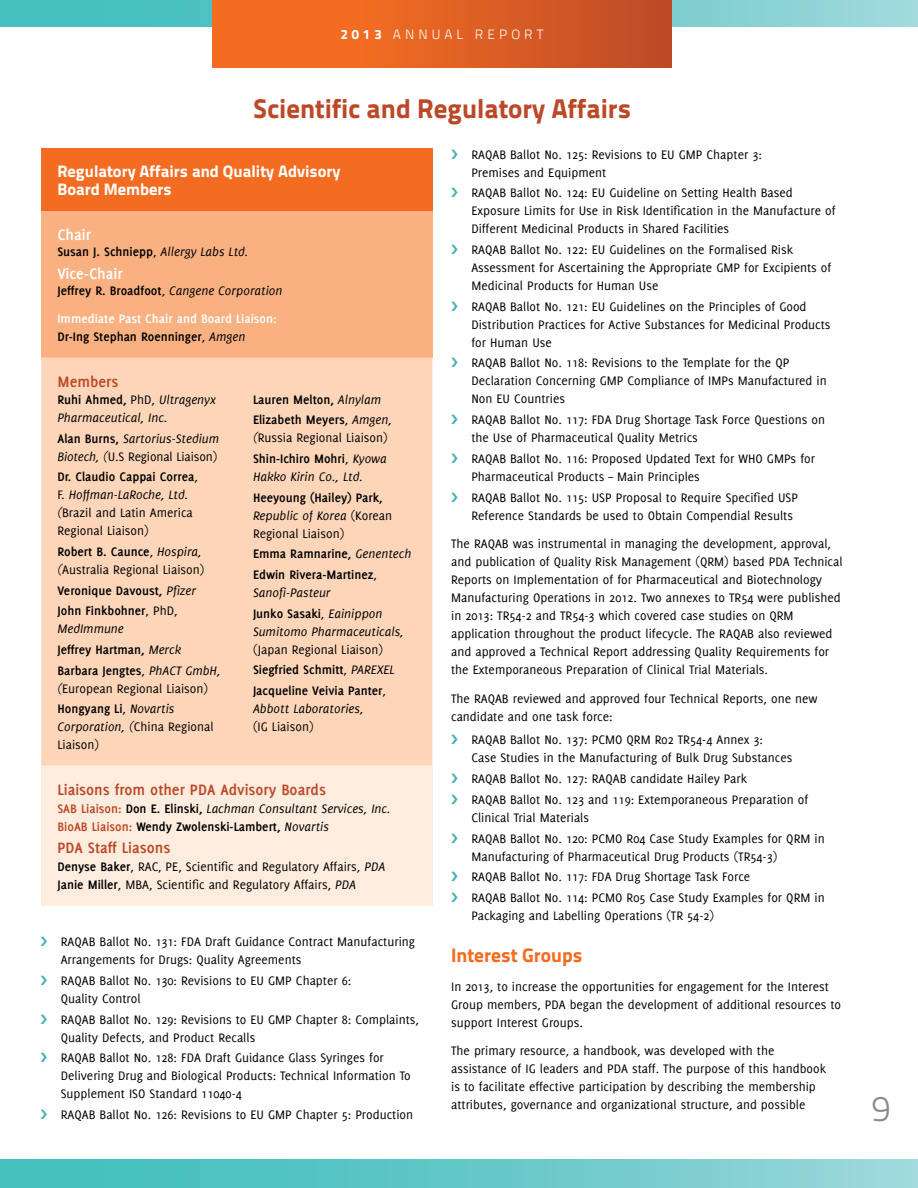
<style>
.page{position:relative;width:918px;height:1188px;background:#fff}
.page>*{position:absolute;margin:0;border:0;box-sizing:border-box;transform-origin:0 0}
.t1{font:36px "Titillium Text 14 L 250 wt";color:#8a8a8d}
.t2{font:27px "Titillium Text 14 L 999 wt";color:#bc4827}
.t3{font:19.5px "Titillium Text 14 L 999 wt";color:#f36c21}
.t4{font:700 16.5px "Delicious";color:#bc4827}
.t5{font:16.5px/18px "Titillium Text 14 L 999 wt";color:#fff}
.t6{font:700 16.5px "Delicious";color:#fff}
.t7{font:13.5px/18px "Delicious";color:#000}
.t8{font:700 13.5px/20.7px "Delicious";color:#000}
.t9{font:italic 13.5px/18px "Delicious";color:#000}
.t10{font:700 13.5px/28.8px "Delicious";color:#fff}
.t11{font:13.5px "Titillium Text 14 L 250 wt";letter-spacing:.3em;color:#fff}
.s1{font-family:"Titillium Text 14 L 999 wt"}
.s2{font-weight:400}
.s3{font-weight:400;font-style:italic}
.s4{color:#000}
.s5{font-weight:400;color:#000}
.s6{font-weight:400;font-style:italic;color:#000}
.s7{font-weight:700;font-style:normal}
.s8{font-style:normal}
.s9{font-weight:700}
.s10{font-style:italic}
.s11{font-weight:700;font-style:normal;color:#bc4827}
</style>
<div class="page">
<div style="left:0;top:1160px;width:918px;height:28px;background:linear-gradient(to right,#38bdbb,#98d6d8)"></div>
<svg style="left:0;top:0;width:918px;height:27px;background:#6dcbcc"></svg>
<div style="left:213px;top:0;width:459px;height:68px;background:linear-gradient(to right,#ff7420,#c14d27)"></div>
<div style="left:41px;top:148px;width:391px;height:63px;background:#f36c21"></div>
<div style="left:41px;top:211px;width:391px;height:147px;background:#fab182"></div>
<div style="left:41px;top:358px;width:391px;height:408px;background:#fdd6ba"></div>
<div style="left:41px;top:766px;width:391px;height:139px;background:#feecdf"></div>
<p class="t11" style="left:341px;top:26px;width:204px"><span class="s1">2013</span> ANNUAL REPORT</p>
<h2 class="t2" style="left:253px;top:92px;width:379px">Scientific and Regulatory Affairs</h2>
<p class="t5" style="left:57px;top:162px;width:284px">Regulatory Affairs and Quality Advisory<br>Board Members</p>
<p class="t6" style="left:57px;top:225px;width:35px">Chair</p>
<p class="t8" style="left:57px;top:242px;width:193px">Susan J. Schniepp<span class="s2">,</span> <span class="s3">Allergy Labs Ltd.</span></p>
<p class="t6" style="left:57px;top:264px;width:67px">Vice-Chair</p>
<p class="t10" style="left:57px;top:276px;width:227px"><span class="s4">Jeffrey R. Broadfoot</span><span class="s5">,</span> <span class="s6">Cangene Corporation<br></span>Immediate Past Chair and Board Liaison:</p>
<p class="t8" style="left:57px;top:326px;width:190px">Dr-Ing Stephan Roenninger<span class="s2">,</span> <span class="s3">Amgen</span></p>
<p class="t4" style="left:57px;top:372px;width:62px">Members</p>
<p class="t9" style="left:57px;top:391px;width:160px"><span class="s7">Ruhi Ahmed,</span> <span class="s8">PhD,</span> Ultragenyx<br>Pharmaceutical, Inc.</p>
<p class="t9" style="left:57px;top:429px;width:163px"><span class="s7">Alan Burns,</span> Sartorius-Stedium<br>Biotech, (<span class="s8">U.S Regional Liaison)</span></p>
<p class="t7" style="left:57px;top:468px;width:142px"><span class="s9">Dr. Claudio Cappai Correa</span>,<br>F. <span class="s10">Hoffman-LaRoche, Ltd. (</span>Brazil and Latin America<br>Regional Liaison)</p>
<p class="t7" style="left:57px;top:542px;width:149px"><span class="s9">Robert B. Caunce</span>, <span class="s10">Hospira, (</span>Australia Regional Liaison)</p>
<p class="t8" style="left:57px;top:580px;width:140px">Veronique Davoust, <span class="s3">Pfizer<br></span>John Finkbohner<span class="s2">, PhD,</span></p>
<p class="t8" style="left:57px;top:618px;width:165px"><span class="s3">MedImmune<br></span>Jeffrey Hartman, <span class="s3">Merck<br></span>Barbara Jengtes<span class="s2">,</span> <span class="s3">PhACT GmbH,</span></p>
<p class="t7" style="left:57px;top:678px;width:152px;line-height:20.7px"><span class="s10">(</span>European Regional Liaison)<br><span class="s9">Hongyang Li</span>, <span class="s10">Novartis</span></p>
<p class="t7" style="left:57px;top:718px;width:158px"><span class="s10">Corporation, (</span>China Regional<br>Liaison)</p>
<p class="t8" style="left:253px;top:389px;width:140px">Lauren Melton, <span class="s3">Alnylam<br></span>Elizabeth Meyers<span class="s2">,</span> <span class="s3">Amgen,</span></p>
<p class="t7" style="left:253px;top:427px;width:136px;line-height:20.7px"><span class="s10">(</span>Russia Regional Liaison)<br><span class="s9">Shin-Ichiro Mohri</span>, <span class="s10">Kyowa</span></p>
<p class="t9" style="left:253px;top:468px;width:111px">Hakko Kirin Co., Ltd.</p>
<p class="t7" style="left:253px;top:488px;width:141px"><span class="s9">Heeyoung (Hailey) Park,<br></span><span class="s10">Republic of Korea</span> (Korean<br>Regional Liaison)</p>
<p class="t8" style="left:253px;top:544px;width:160px">Emma Ramnarine, <span class="s3">Genentech<br></span>Edwin Rivera-Martinez<span class="s2">,</span></p>
<p class="t9" style="left:253px;top:582px;width:131px;line-height:20.7px">Sanofi-Pasteur<br><span class="s7">Junko Sasaki</span><span class="s8">,</span> Eainippon</p>
<p class="t9" style="left:253px;top:622px;width:152px">Sumitomo Pharmaceuticals,</p>
<p class="t8" style="left:253px;top:639px;width:143px"><span class="s2">(Japan Regional Liaison)<br></span>Siegfried Schmitt<span class="s2">,</span> <span class="s3">PAREXEL<br></span>Jacqueline Veivia Panter<span class="s2">,</span></p>
<p class="t9" style="left:253px;top:700px;width:112px">Abbott Laboratories,</p>
<p class="t7" style="left:253px;top:718px;width:62px">(IG Liaison)</p>
<p class="t4" style="left:57px;top:780px;width:270px">Liaisons from other PDA Advisory Boards</p>
<p class="t9" style="left:57px;top:799px;width:335px"><span class="s11">SAB Liaison:</span> <span class="s7">Don E. Elinski,</span> Lachman Consultant Services, Inc.<br><span class="s11">BioAB Liaison:</span> <span class="s7">Wendy Zwolenski-Lambert,</span> Novartis</p>
<p class="t4" style="left:57px;top:838px;width:114px">PDA Staff Liasons</p>
<p class="t7" style="left:57px;top:858px;width:329px"><span class="s9">Denyse Baker</span>, RAC, PE, Scientific and Regulatory Affairs, <span class="s10">PDA<br></span><span class="s9">Janie Miller</span>, MBA, Scientific and Regulatory Affairs, <span class="s10">PDA</span></p>
<p class="t7" style="left:61px;top:933px;width:356px">RAQAB Ballot No. 131: FDA Draft Guidance Contract Manufacturing<br>Arrangements for Drugs: Quality Agreements</p>
<p class="t7" style="left:61px;top:971px;width:292px">RAQAB Ballot No. 130: Revisions to EU GMP Chapter 6:<br>Quality Control</p>
<p class="t7" style="left:61px;top:1010px;width:360px">RAQAB Ballot No. 129: Revisions to EU GMP Chapter 8: Complaints,<br>Quality Defects, and Product Recalls</p>
<p class="t7" style="left:61px;top:1049px;width:352px">RAQAB Ballot No. 128: FDA Draft Guidance Glass Syringes for<br>Delivering Drug and Biological Products: Technical Information To<br>Supplement ISO Standard 11040-4</p>
<p class="t7" style="left:61px;top:1105px;width:354px">RAQAB Ballot No. 126: Revisions to EU GMP Chapter 5: Production</p>
<p class="t7" style="left:471px;top:145px;width:292px">RAQAB Ballot No. 125: Revisions to EU GMP Chapter 3:<br>Premises and Equipment</p>
<p class="t7" style="left:471px;top:184px;width:366px">RAQAB Ballot No. 124: EU Guideline on Setting Health Based<br>Exposure Limits for Use in Risk Identification in the Manufacture of<br>Different Medicinal Products in Shared Facilities</p>
<p class="t7" style="left:471px;top:241px;width:362px">RAQAB Ballot No. 122: EU Guidelines on the Formalised Risk<br>Assessment for Ascertaining the Appropriate GMP for Excipients of<br>Medicinal Products for Human Use</p>
<p class="t7" style="left:471px;top:297px;width:361px">RAQAB Ballot No. 121: EU Guidelines on the Principles of Good<br>Distribution Practices for Active Substances for Medicinal Products for Human Use</p>
<p class="t7" style="left:471px;top:354px;width:357px">RAQAB Ballot No. 118: Revisions to the Template for the QP<br>Declaration Concerning GMP Compliance of IMPs Manufactured in<br>Non EU Countries</p>
<p class="t7" style="left:471px;top:411px;width:355px">RAQAB Ballot No. 117: FDA Drug Shortage Task Force Questions on the Use of Pharmaceutical Quality Metrics</p>
<p class="t7" style="left:471px;top:449px;width:345px">RAQAB Ballot No. 116: Proposed Updated Text for WHO GMPs for<br>Pharmaceutical Products – Main Principles</p>
<p class="t7" style="left:471px;top:488px;width:328px">RAQAB Ballot No. 115: USP Proposal to Require Specified USP<br>Reference Standards be used to Obtain Compendial Results</p>
<p class="t7" style="left:451px;top:535px;width:393px">The RAQAB was instrumental in managing the development, approval, and publication of Quality Risk Management (QRM) based PDA Technical Reports on Implementation of for Pharmaceutical and Biotechnology Manufacturing Operations in 2012. Two annexes to TR54 were published in 2013: TR54-2 and TR54-3 which covered case studies on QRM application throughout the product lifecycle. The RAQAB also reviewed and approved a Technical Report addressing Quality Requirements for the Extemporaneous Preparation of Clinical Trial Materials.</p>
<p class="t7" style="left:451px;top:690px;width:368px">The RAQAB reviewed and approved four Technical Reports, one new candidate and one task force:</p>
<p class="t7" style="left:471px;top:731px;width:323px">RAQAB Ballot No. 137: PCMO QRM R02 TR54-4 Annex 3:<br>Case Studies in the Manufacturing of Bulk Drug Substances</p>
<p class="t7" style="left:471px;top:768px;width:338px;line-height:20.7px">RAQAB Ballot No. 127: RAQAB candidate Hailey Park<br>RAQAB Ballot No. 123 and 119: Extemporaneous Preparation of</p>
<p class="t7" style="left:471px;top:807px;width:355px;line-height:20.7px">Clinical Trial Materials<br>RAQAB Ballot No. 120: PCMO R04 Case Study Examples for QRM in</p>
<p class="t7" style="left:471px;top:846px;width:355px;line-height:20.7px">Manufacturing of Pharmaceutical Drug Products (TR54-3)<br>RAQAB Ballot No. 117: FDA Drug Shortage Task Force<br>RAQAB Ballot No. 114: PCMO R05 Case Study Examples for QRM in</p>
<p class="t7" style="left:471px;top:906px;width:244px">Packaging and Labelling Operations (TR 54-2)</p>
<h3 class="t3" style="left:451px;top:943px;width:133px">Interest Groups</h3>
<p class="t7" style="left:451px;top:977px;width:392px">In 2013, to increase the opportunities for engagement for the Interest<br>Group members, PDA began the development of additional resources to support Interest Groups.</p>
<p class="t7" style="left:451px;top:1042px;width:377px">The primary resource, a handbook, was developed with the assistance of IG leaders and PDA staff. The purpose of this handbook is to facilitate effective participation by describing the membership attributes, governance and organizational structure, and possible</p>
<h1 class="t1" style="left:871px;top:1087px;width:21px">9</h1>
</div>
